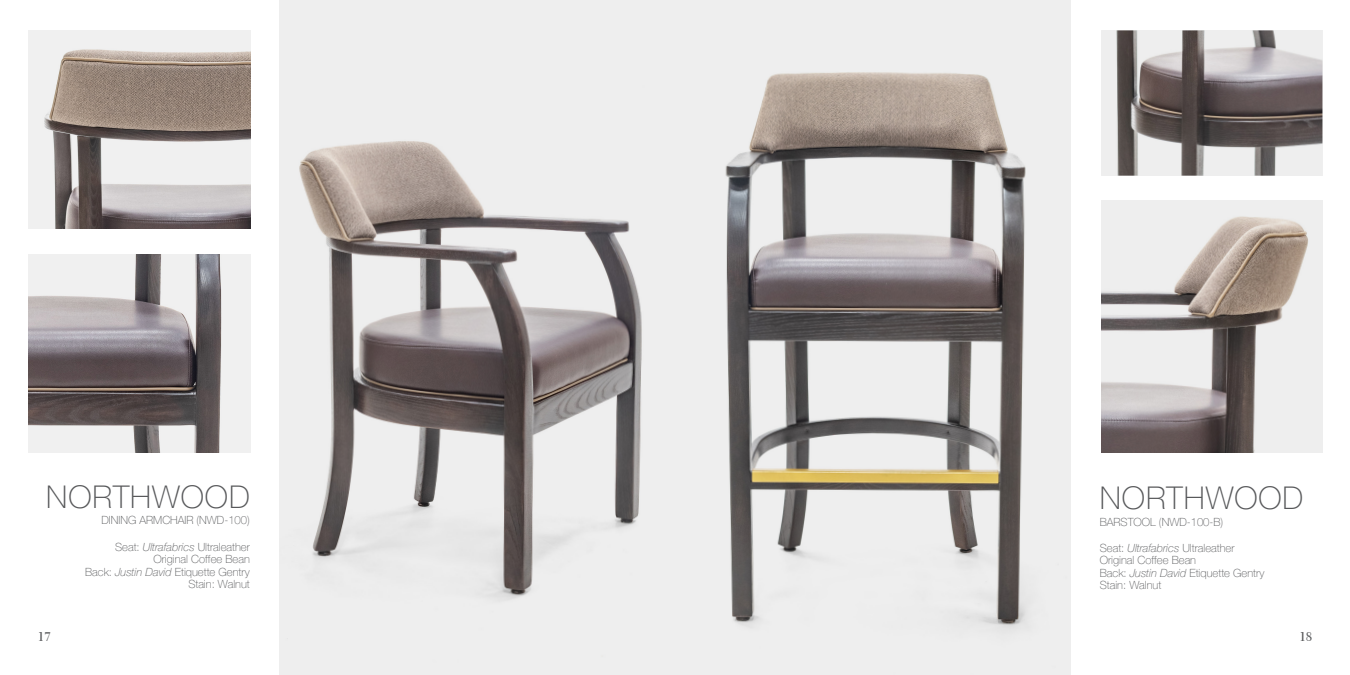
<style>
.page{position:relative;width:1350px;height:675px;background:#fff}
.page>*{position:absolute;margin:0;border:0;box-sizing:border-box;transform-origin:0 0}
.t1{font:100 31.25px "Helvetica Neue LT Pro";letter-spacing:.03em;color:#57585a}
.t2{font:700 12.5px "Electra LT Std";color:#57585a}
.t3{font:100 11.25px/12.5px "Helvetica Neue LT Pro";color:#57585a;text-align:right}
.s1{font-style:italic}
</style>
<div class="page">
<img style="left:29px;top:30px;width:221px;height:199px">
<img style="left:29px;top:254px;width:221px;height:198px">
<img style="left:280px;top:0;width:395px;height:675px">
<img style="left:1101px;top:200px;width:221px;height:252px">
<img style="left:1101px;top:30px;width:221px;height:146px">
<svg style="left:675px;top:0;width:395px;height:675px;background:#c8c5c3"></svg>
<p class="t1" style="left:46px;top:478px;width:205px">NORTHWOOD</p>
<p class="t3" style="left:101px;top:514px;width:150px">DINING ARMCHAIR (NWD-100)</p>
<p class="t3" style="left:115px;top:540px;width:136px">Seat: <span class="s1">Ultrafabrics</span> Ultraleather<br>Original Coffee Bean</p>
<p class="t3" style="left:85px;top:565px;width:166px">Back: <span class="s1">Justin David</span> Etiquette Gentry</p>
<p class="t3" style="left:188px;top:578px;width:63px">Stain: Walnut</p>
<p class="t1" style="left:1100px;top:480px;width:205px">NORTHWOOD</p>
<p class="t3" style="left:1100px;top:515px;width:125px">BARSTOOL (NWD-100-B)</p>
<p class="t3" style="left:1100px;top:541px;width:136px;text-align:left">Seat: <span class="s1">Ultrafabrics</span> Ultraleather<br>Original Coffee Bean</p>
<p class="t3" style="left:1100px;top:566px;width:166px">Back: <span class="s1">Justin David</span> Etiquette Gentry</p>
<p class="t3" style="left:1100px;top:579px;width:63px">Stain: Walnut</p>
<p class="t2" style="left:38px;top:629px;width:14px">17</p>
<p class="t2" style="left:1299px;top:629px;width:14px">18</p>
</div>
